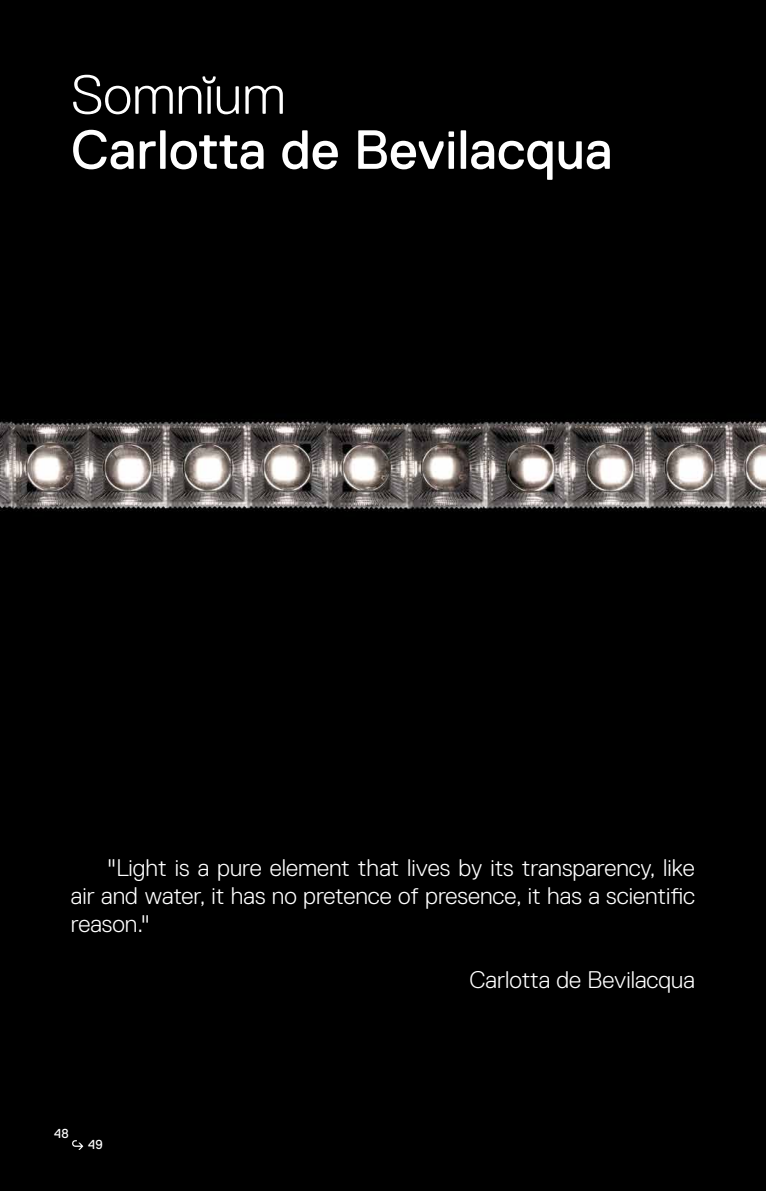
<style>
.page{position:relative;width:766px;height:1191px;background:#fff}
.page>*{position:absolute;margin:0;border:0;box-sizing:border-box;transform-origin:0 0}
.t1{font:55px "Replica Pro";color:#fff}
.t2{font:300 55px "Replica Pro";color:#fff}
.t3{font:300 24px/28px "Replica Pro";color:#fff;text-align:justify}
.t4{font:13px "Replica Pro";color:#fff}
</style>
<div class="page">
<img style="left:0;top:0;width:765px;height:1191px">
<svg style="left:72px;top:1140px;width:11px;height:9px"></svg>
<h1 class="t2" style="left:71px;top:64px;width:216px">Somnĭum</h1>
<h1 class="t1" style="left:71px;top:119px;width:543px">Carlotta de Bevilacqua</h1>
<p class="t3" style="left:71px;top:854px;width:625px;text-indent:36px">"Light is a pure element that lives by its transparency, like air and water, it has no pretence of presence, it has a scientific reason."</p>
<p class="t3" style="left:469px;top:966px;width:227px">Carlotta de Bevilacqua</p>
<p class="t4" style="left:54px;top:1126px;width:16px">48</p>
<p class="t4" style="left:88px;top:1137px;width:16px">49</p>
</div>
